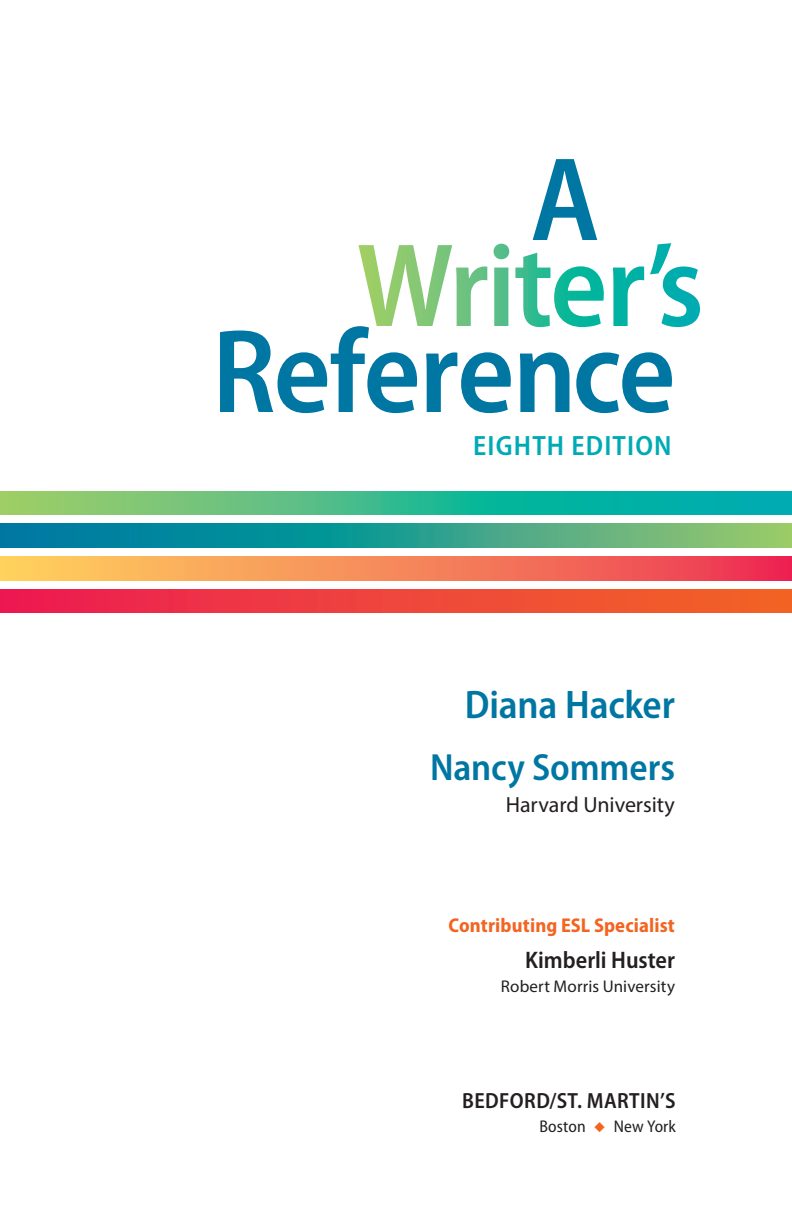
<style>
.page{position:relative;width:792px;height:1224px;background:#fff}
.page>*{position:absolute;margin:0;border:0;box-sizing:border-box;transform-origin:0 0}
.t1{font:600 semi-condensed 120px/172px "Myriad Pro";letter-spacing:-.015em;color:#0076a3}
.t2{font:600 semi-condensed 40px "Myriad Pro";letter-spacing:-.005em;color:#0076a3}
.t3{font:600 semi-condensed 38px "Myriad Pro";letter-spacing:-.005em;color:#0076a3}
.t4{font:600 semi-condensed 28px "Myriad Pro";letter-spacing:.04em;color:#00aab5}
.t5{font:600 semi-condensed 24px "Myriad Pro";color:#231f20}
.t6{font:600 semi-condensed 22px "Myriad Pro";letter-spacing:.02em;color:#231f20}
.t7{font:22px "Myriad Pro";letter-spacing:-.005em;color:#231f20}
.t8{font:700 semi-condensed 20px "Myriad Pro";letter-spacing:.005em;color:#f36421}
.t9{font:17px "Myriad Pro";letter-spacing:.01em;color:#231f20}
.t10{font:semi-condensed 17px "Myriad Pro";letter-spacing:.01em;color:#231f20}
.s1{color:#f36421}
</style>
<div class="page">
<svg style="left:359px;top:243px;width:341px;height:84px"></svg>
<svg style="left:0;top:491px;width:792px;height:24px;background:#3cbb8e"></svg>
<svg style="left:0;top:524px;width:792px;height:24px;background:#329e8d"></svg>
<svg style="left:0;top:556px;width:792px;height:24px;background:#f58459"></svg>
<div style="left:0;top:589px;width:792px;height:24px;background:linear-gradient(to right,#ec1d53,#f26724)"></div>
<h1 class="t1" style="left:212px;top:111px;width:465px;text-indent:318px">A<br>Reference</h1>
<h3 class="t4" style="left:473px;top:428px;width:196px">Eighth Edition</h3>
<h2 class="t2" style="left:465px;top:679px;width:212px">Diana Hacker</h2>
<h3 class="t3" style="left:430px;top:743px;width:246px">Nancy Sommers</h3>
<p class="t7" style="left:506px;top:791px;width:171px">Harvard University</p>
<p class="t8" style="left:449px;top:912px;width:228px">Contributing ES L Specialist</p>
<p class="t5" style="left:525px;top:945px;width:151px">Kimberli Huster</p>
<p class="t9" style="left:501px;top:976px;width:176px">Robert Morris University</p>
<p class="t6" style="left:462px;top:1086px;width:131px">bed ford/st. mar</p>
<p class="t6" style="left:629px;top:1086px;width:46px">tin’s</p>
<p class="t10" style="left:539px;top:1116px;width:138px">Boston <span class="s1">◆</span> New York</p>
</div>
